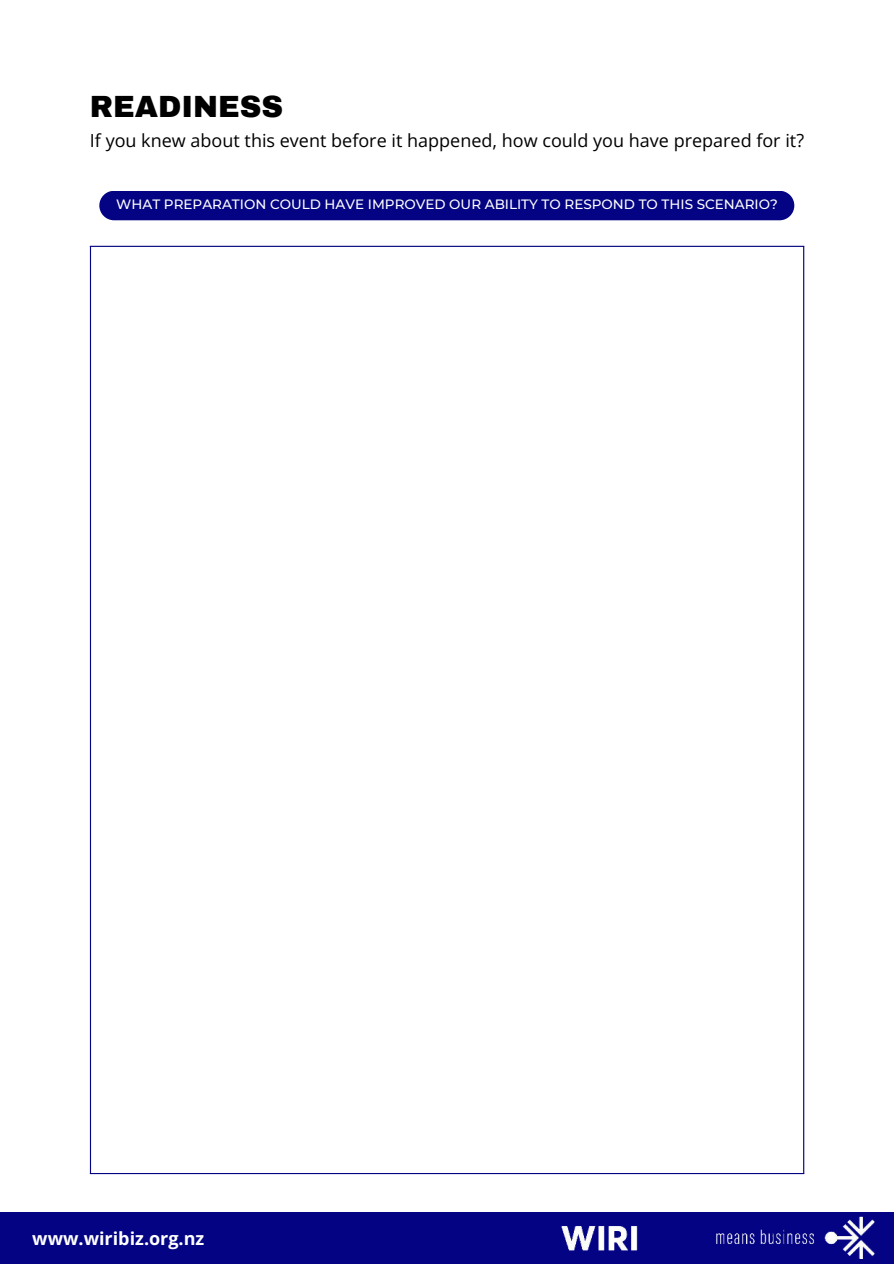
<style>
.page{position:relative;width:894px;height:1264px;background:#fff}
.page>*{position:absolute;margin:0;border:0;box-sizing:border-box;transform-origin:0 0}
.t1{font:900 30px "Archivo";color:#000}
.t2{font:18px "Open Sans";color:#000}
.t3{font:700 18px "Open Sans";color:#fff}
.t4{font:500 13.5px "Montserrat";color:#fff}
</style>
<div class="page">
<hr style="left:90px;top:247px;width:1px;height:925px;background:#030383">
<hr style="left:802px;top:247px;width:2px;height:925px;background:#030383">
<hr style="left:90px;top:246px;width:714px;height:1px;background:#030383">
<hr style="left:90px;top:1172px;width:714px;height:2px;background:#030383">
<div style="left:99px;top:191px;width:695px;height:29px;background:#030383;border-radius:15px"></div>
<div style="left:0;top:1212px;width:893px;height:51px;background:#030383"></div>
<img style="left:561px;top:1216px;width:314px;height:42px">
<h1 class="t1" style="left:90px;top:88px;width:195px">READINESS</h1>
<p class="t2" style="left:90px;top:128px;width:715px">If you knew about this event before it happened, how could you have prepared for it?</p>
<p class="t4" style="left:116px;top:195px;width:663px">WHAT PREPARATION COULD HAVE IMPROVED OUR ABILITY TO RESPOND TO THIS SCENARIO?</p>
<p class="t3" style="left:32px;top:1225px;width:173px">www.wiribiz.org.nz</p>
</div>
